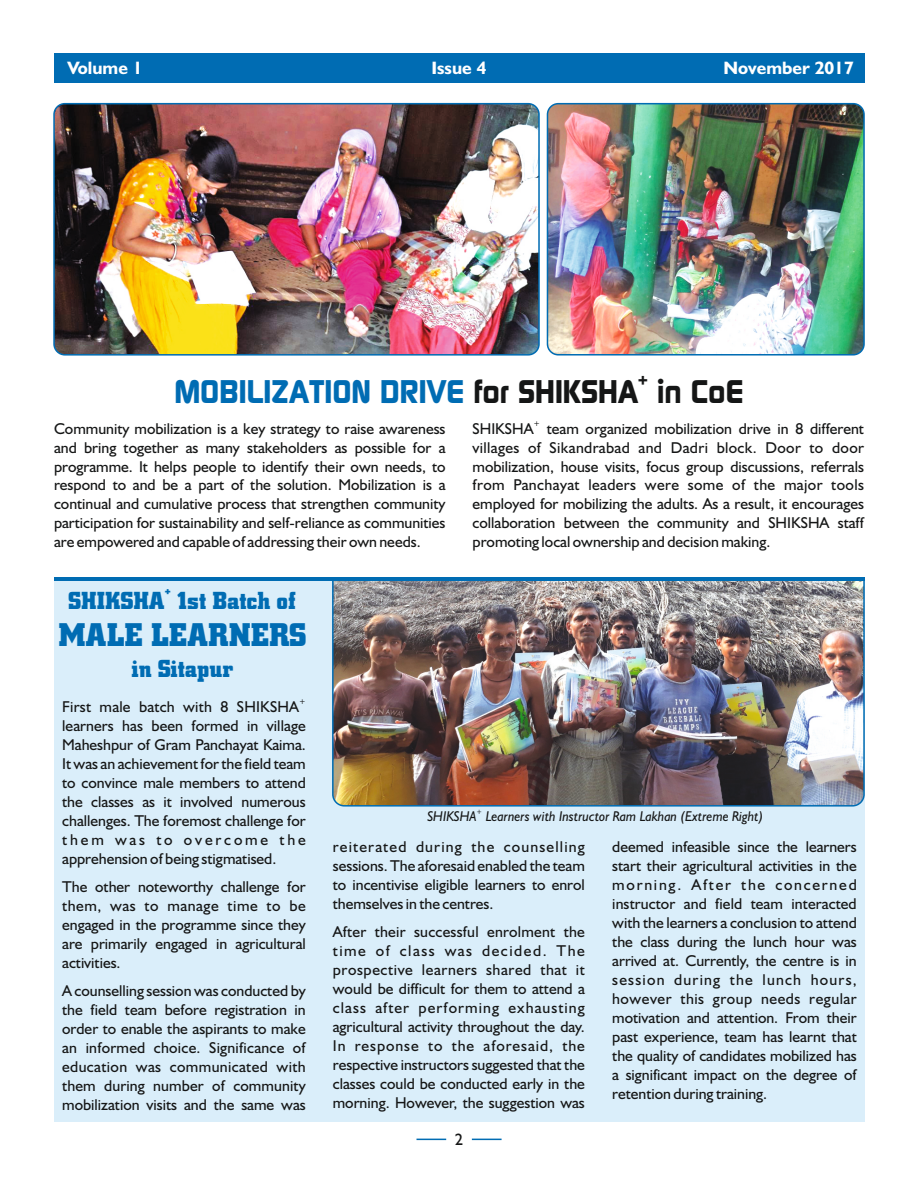
<style>
.page{position:relative;width:918px;height:1188px;background:#fff}
.page>*{position:absolute;margin:0;border:0;box-sizing:border-box;transform-origin:0 0}
.t1{font:700 34.2px "City D";color:#006cb3}
.t2{font:700 32.7px "Continuum";color:#006cb3}
.t3{font:700 25.8px "City D";color:#006cb3}
.t4{font:700 18px "Humanist 521 BT";color:#fff}
.t5{font:16.5px "Humanist 521 BT";color:#151616}
.t6{font:700 16.35px "Continuum";color:#151616}
.t7{font:15.75px/19px "Humanist 521 BT";color:#151616;text-align:justify}
.t8{font:italic 14.25px "Humanist 521 BT";color:#151616;scale:.95 1}
.t9{font:700 12.9px "City D";color:#006cb3}
.t10{font:7.8px "Humanist 521 BT";color:#151616}
.t11{font:italic 7.2px "Humanist 521 BT";color:#151616;scale:.95 1}
.s1{color:#151616}
</style>
<div class="page">
<div style="left:54px;top:578px;width:810px;height:543px;background:#daeefa"></div>
<img style="left:332px;top:581px;width:532px;height:226px">
<svg style="left:417px;top:1139px;width:29px;height:1px"></svg>
<hr style="left:472px;top:1139px;width:30px;height:1px;background:#006cb3">
<img style="left:547px;top:104px;width:317px;height:251px;border-radius:11px">
<div style="left:547px;top:103px;width:318px;height:253px;border:2px solid #006cb3;border-radius:11px"></div>
<hr style="left:54px;top:578px;width:810px;height:3px;background:#006cb3">
<img style="left:54px;top:104px;width:485px;height:251px;border-radius:11px">
<div style="left:53px;top:103px;width:487px;height:253px;border:2px solid #006cb3;border-radius:11px"></div>
<div style="left:54px;top:54px;width:810px;height:29px;background:#006cb3"></div>
<p class="t4" style="left:67px;top:61px;width:77px">Volume 1</p>
<p class="t4" style="left:431px;top:61px;width:57px">Issue 4</p>
<p class="t4" style="left:723px;top:61px;width:132px">November 2017</p>
<p class="t6" style="left:638px;top:373px;width:11px">+</p>
<h2 class="t2" style="left:174px;top:376px;width:571px">MOBILIZATION DRIVE <span class="s1">for SHIKSHA in CoE</span></h2>
<p class="t7" style="left:54px;top:420px;width:393px">Community mobilization is a key strategy to raise awareness and bring together as many stakeholders as possible for a programme. It helps people to identify their own needs, to respond to and be a part of the solution. Mobilization is a continual and cumulative process that strengthen community participation for sustainability and self-reliance as communities are empowered and capable of addressing their own needs.</p>
<p class="t10" style="left:534px;top:420px;width:8px">+</p>
<p class="t7" style="left:473px;top:420px;width:393px">SHIKSHA team organized mobilization drive in 8 different villages of Sikandrabad and Dadri block. Door to door mobilization, house visits, focus group discussions, referrals from Panchayat leaders were some of the major tools employed for mobilizing the adults. As a result, it encourages collaboration between the community and SHIKSHA staff promoting local ownership and decision making.</p>
<p class="t9" style="left:165px;top:585px;width:8px">+</p>
<h3 class="t3" style="left:69px;top:588px;width:229px">SHIKSHA 1st Batch of</h3>
<h1 class="t1" style="left:58px;top:618px;width:249px">MALE LEARNERS</h1>
<h3 class="t3" style="left:132px;top:656px;width:103px">in Sitapur</h3>
<p class="t10" style="left:299px;top:698px;width:8px">+</p>
<p class="t7" style="left:62px;top:698px;width:245px;text-align:left">First male batch with 8 SHIKSHA learners has been formed in village Maheshpur of Gram Panchayat Kaima.<br>It was an achievement for the field team to convince male members to attend the classes as it involved numerous challenges. The foremost challenge for them was to overcome the apprehension of being stigmatised.</p>
<p class="t7" style="left:62px;top:878px;width:245px">The other noteworthy challenge for them, was to manage time to be engaged in the programme since they are primarily engaged in agricultural activities.</p>
<p class="t7" style="left:62px;top:982px;width:245px">A counselling session was conducted by the field team before registration in order to enable the aspirants to make an informed choice. Significance of education was communicated with them during number of community mobilization visits and the same was</p>
<p class="t11" style="left:477px;top:808px;width:7px">+</p>
<p class="t8" style="left:427px;top:810px;width:355px">SHIKSHA Learners with Instructor Ram Lakhan (Extreme Right)</p>
<p class="t7" style="left:333px;top:839px;width:254px">reiterated during the counselling sessions. The aforesaid enabled the team to incentivise eligible learners to enrol themselves in the centres.</p>
<p class="t7" style="left:333px;top:924px;width:254px">After their successful enrolment the time of class was decided. The prospective learners shared that it would be difficult for them to attend a class after performing exhausting agricultural activity throughout the day.<br>In response to the aforesaid, the respective instructors suggested that the classes could be conducted early in the morning. However, the suggestion was</p>
<p class="t5" style="left:455px;top:1133px;width:10px">2</p>
<p class="t7" style="left:612px;top:839px;width:246px">deemed infeasible since the learners start their agricultural activities in the morning. After the concerned instructor and field team interacted with the learners a conclusion to attend the class during the lunch hour was arrived at. Currently, the centre is in session during the lunch hours, however this group needs regular motivation and attention. From their past experience, team has learnt that the quality of candidates mobilized has a significant impact on the degree of retention during training.</p>
</div>
